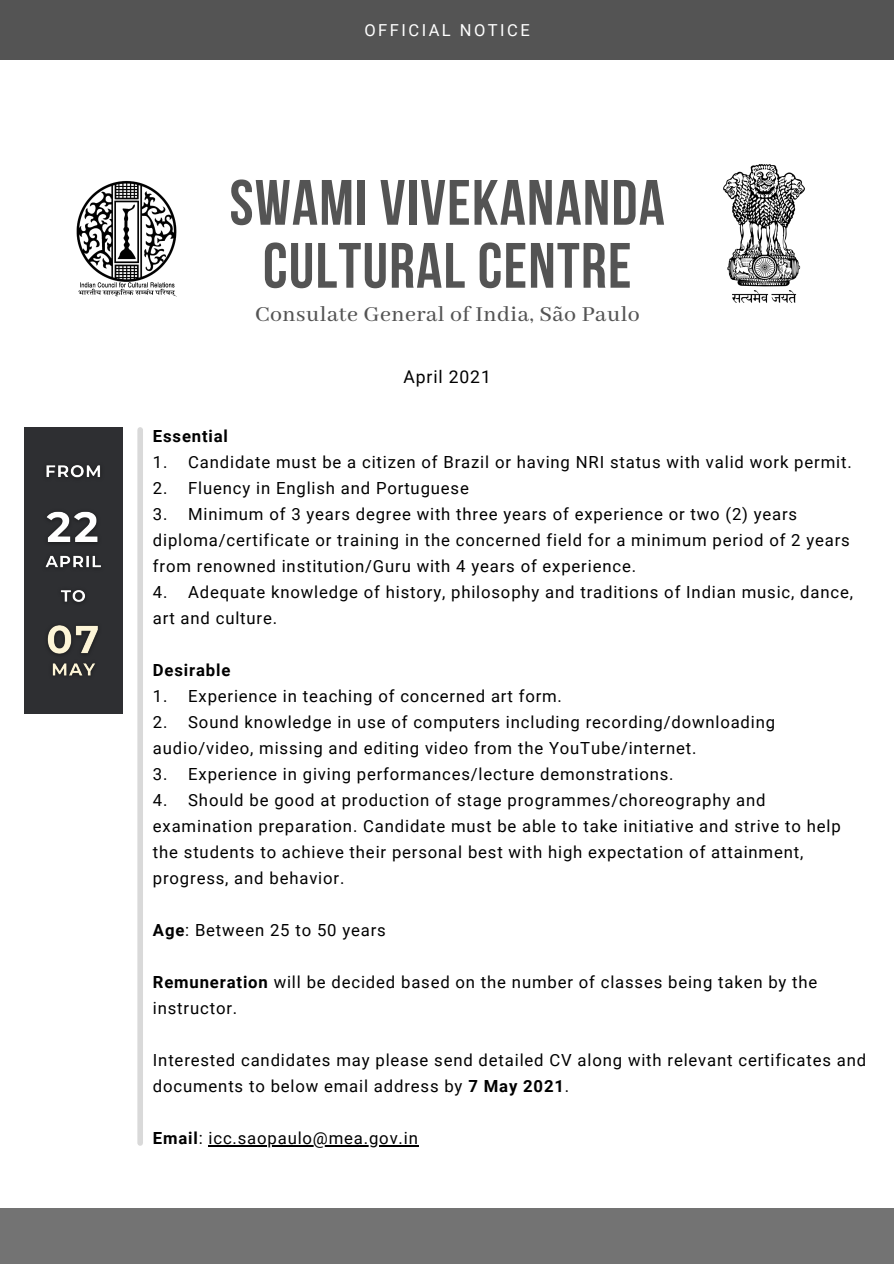
<style>
.page{position:relative;width:894px;height:1264px;background:#fff}
.page>*{position:absolute;margin:0;border:0;box-sizing:border-box;transform-origin:0 0}
.t1{font:700 63.9px "Bebas Neue";letter-spacing:.02em;color:#545454}
.t2{font:500 23.85px "Abhaya Libre";letter-spacing:.02em;color:#545454}
.t3{font:17.55px "Roboto";letter-spacing:.05em;color:#000}
.t4{font:16.65px/26px "Roboto";letter-spacing:.05em;color:#000}
.t5{font:700 16.65px "Roboto";letter-spacing:.05em;color:#000}
.t6{font:16.5px "Roboto";letter-spacing:.15em;color:#fff}
.s1{font-weight:700}
</style>
<div class="page">
<div style="left:0;top:0;width:893px;height:60px;background:#545454"></div>
<div style="left:0;top:1208px;width:893px;height:55px;background:#737373"></div>
<hr style="left:208px;top:1145px;width:210px;height:1px;background:#000">
<div style="left:24px;top:427px;width:99px;height:287px;background:#2e2f32"></div>
<img style="left:45px;top:465px;width:56px;height:211px">
<img style="left:723px;top:164px;width:81px;height:139px">
<img style="left:76px;top:180px;width:101px;height:117px">
<div style="left:137px;top:430px;width:6px;height:712px;background:#d9d9d9"></div>
<p class="t6" style="left:364px;top:20px;width:167px">OFFICIAL NOTICE</p>
<p class="t1" style="left:229px;top:177px;width:436px">SWAMI VIVEKANANDA</p>
<p class="t1" style="left:263px;top:240px;width:370px">CULTURAL CENTRE</p>
<p class="t2" style="left:255px;top:300px;width:386px">Consulate General of India, São Paulo</p>
<p class="t3" style="left:403px;top:366px;width:89px">April 2021</p>
<p class="t5" style="left:153px;top:427px;width:77px">Essential</p>
<p class="t4" style="left:153px;top:449px;width:700px">1. Candidate must be a citizen of Brazil or having NRI status with valid work permit.</p>
<p class="t4" style="left:153px;top:475px;width:317px">2. Fluency in English and Portuguese</p>
<p class="t4" style="left:153px;top:501px;width:698px">3. Minimum of 3 years degree with three years of experience or two (2) years diploma/certificate or training in the concerned field for a minimum period of 2 years from renowned institution/Guru with 4 years of experience.</p>
<p class="t4" style="left:153px;top:579px;width:701px">4. Adequate knowledge of history, philosophy and traditions of Indian music, dance, art and culture.</p>
<p class="t5" style="left:153px;top:660px;width:79px">Desirable</p>
<p class="t4" style="left:153px;top:683px;width:410px">1. Experience in teaching of concerned art form.</p>
<p class="t4" style="left:153px;top:709px;width:623px">2. Sound knowledge in use of computers including recording/downloading audio/video, missing and editing video from the YouTube/internet.</p>
<p class="t4" style="left:153px;top:761px;width:522px">3. Experience in giving performances/lecture demonstrations.</p>
<p class="t4" style="left:153px;top:787px;width:689px">4. Should be good at production of stage programmes/choreography and examination preparation. Candidate must be able to take initiative and strive to help the students to achieve their personal best with high expectation of attainment, progress, and behavior.</p>
<p class="t4" style="left:153px;top:917px;width:234px"><span class="s1">Age</span>: Between 25 to 50 years</p>
<p class="t4" style="left:153px;top:969px;width:665px"><span class="s1">Remuneration</span> will be decided based on the number of classes being taken by the instructor.</p>
<p class="t4" style="left:153px;top:1047px;width:714px">Interested candidates may please send detailed CV along with relevant certificates and documents to below email address by <span class="s1">7 May 2021</span>.</p>
<p class="t4" style="left:153px;top:1125px;width:266px"><span class="s1">Email</span>: icc.saopaulo@mea.gov.in</p>
</div>
